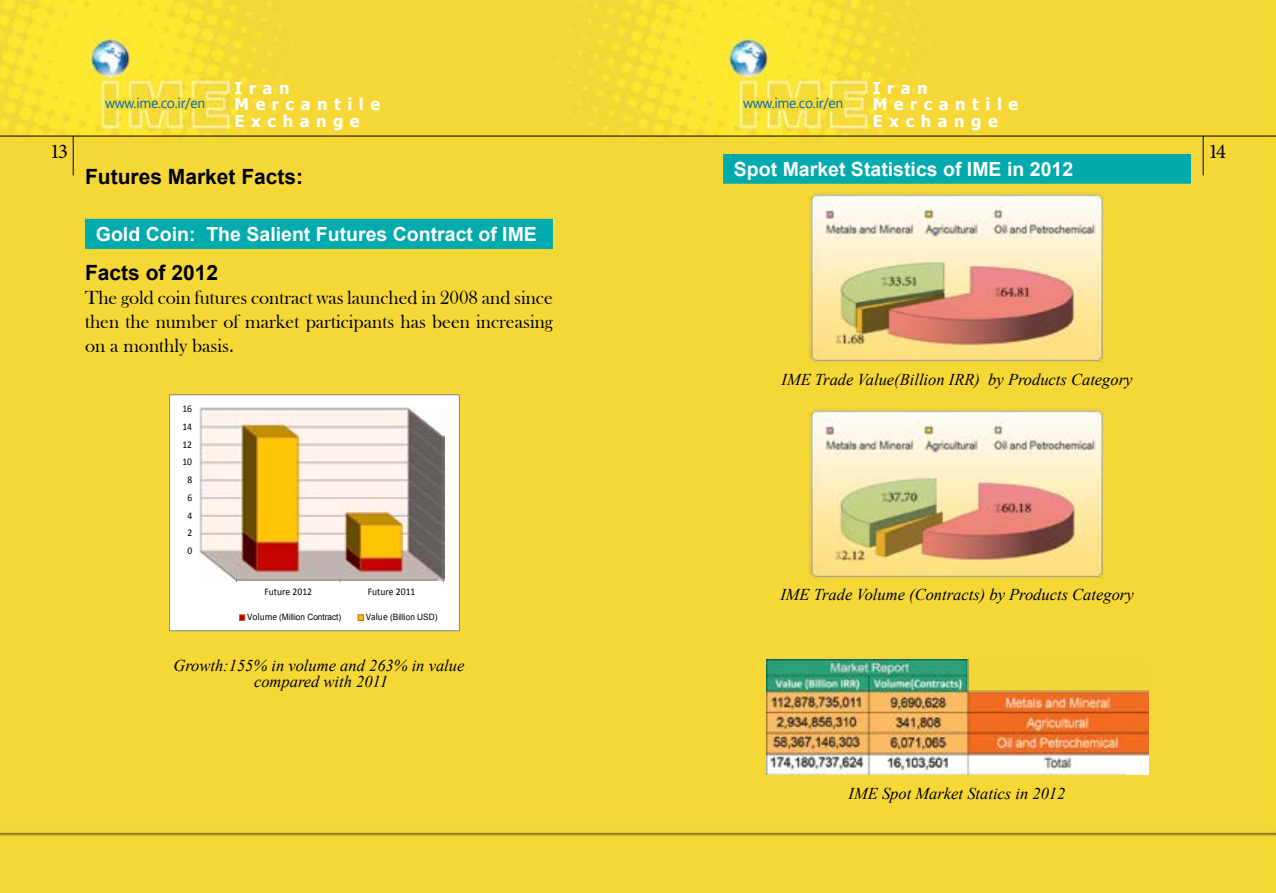
<style>
.page{position:relative;width:1276px;height:893px;background:#fff}
.page>*{position:absolute;margin:0;border:0;box-sizing:border-box;transform-origin:0 0}
.t1{font:700 21px "Arial";color:#000}
.t2{font:21px "Minion Pro";color:#000}
.t3{font:19.5px/24px "Bask Old Face";color:#000;text-align:justify}
.t4{font:700 19.5px "Arial";color:#fff}
.t5{font:italic 16.5px/16.5px "Times New Roman";color:#000;text-align:center}
.t6{font:700 16.35px/16.6px "B Tahoma";letter-spacing:.4em;color:#fff}
.t7{font:10.2px "Calibri";color:#000;scale:.94 1}
.t8{font:8.7px "Arial";color:#000;scale:.94 1}
</style>
<div class="page">
<img style="left:0;top:0;width:530px;height:893px">
<div style="left:530px;top:0;width:746px;height:893px;background:#f5d836"></div>
<hr style="left:0;top:136px;width:1276px;height:1px;background:#000">
<div style="left:86px;top:220px;width:466px;height:28px;background:#00aaad"></div>
<div style="left:85px;top:219px;width:468px;height:30px;border:2px solid #00aaad"></div>
<div style="left:724px;top:155px;width:466px;height:28px;background:#00aaad"></div>
<div style="left:723px;top:154px;width:468px;height:30px;border:2px solid #00aaad"></div>
<hr style="left:1203px;top:136px;width:1px;height:39px;background:#000">
<hr style="left:73px;top:136px;width:1px;height:39px;background:#000">
<img style="left:808px;top:190px;width:298px;height:175px">
<img style="left:808px;top:406px;width:298px;height:175px">
<img style="left:766px;top:659px;width:382px;height:115px">
<div style="left:169px;top:395px;width:290px;height:236px;background:#fff"></div>
<img style="left:199px;top:407px;width:246px;height:174px">
<div style="left:239px;top:614px;width:6px;height:7px;border:1px solid #b56a2c"></div>
<div style="left:358px;top:614px;width:6px;height:7px;border:1px solid #b56a2c"></div>
<div style="left:169px;top:394px;width:290px;height:237px;border:1px solid #868686"></div>
<svg style="left:105px;top:97px;width:99px;height:12px"></svg>
<svg style="left:743px;top:97px;width:99px;height:12px"></svg>
<p class="t6" style="left:234px;top:80px;width:147px">Iran<br>Mercantile<br>Exchange</p>
<p class="t6" style="left:872px;top:80px;width:147px">Iran<br>Mercantile<br>Exchange</p>
<p class="t2" style="left:50px;top:137px;width:19px">13</p>
<p class="t2" style="left:1208px;top:137px;width:19px">14</p>
<p class="t1" style="left:85px;top:163px;width:220px">Futures Market Facts:</p>
<p class="t4" style="left:96px;top:221px;width:442px">Gold Coin: The Salient Futures Contract of IME</p>
<p class="t1" style="left:85px;top:259px;width:135px">Facts of 2012</p>
<p class="t3" style="left:85px;top:286px;width:469px">The gold coin futures contract was launched in 2008 and since then the number of market participants has been increasing on a monthly basis.</p>
<p class="t7" style="left:182px;top:402px;width:12px">16</p>
<p class="t7" style="left:182px;top:420px;width:12px">14</p>
<p class="t7" style="left:182px;top:438px;width:12px">12</p>
<p class="t7" style="left:182px;top:456px;width:12px">10</p>
<p class="t7" style="left:187px;top:473px;width:7px">8</p>
<p class="t7" style="left:187px;top:491px;width:7px">6</p>
<p class="t7" style="left:187px;top:509px;width:7px">4</p>
<p class="t7" style="left:187px;top:526px;width:7px">2</p>
<p class="t7" style="left:187px;top:544px;width:7px">0</p>
<p class="t7" style="left:264px;top:585px;width:52px">Future 2012</p>
<p class="t7" style="left:368px;top:585px;width:52px">Future 2011</p>
<p class="t7" style="left:247px;top:611px;width:110px">Volume(million contracts)</p>
<p class="t8" style="left:279px;top:611px;width:68px">(Million Contract)</p>
<p class="t7" style="left:366px;top:611px;width:74px">Value(billion USD</p>
<p class="t8" style="left:390px;top:611px;width:52px">(Billion USD)</p>
<p class="t5" style="left:173px;top:657px;width:292px">Growth:155% in volume and 263% in value compared with 2011</p>
<p class="t4" style="left:734px;top:156px;width:341px">Spot Market Statistics of IME in 2012</p>
<p class="t5" style="left:781px;top:371px;width:352px">IME Trade Value(Billion IRR) by Products Category</p>
<p class="t5" style="left:780px;top:585px;width:355px">IME Trade Volume (Contracts) by Products Category</p>
<p class="t5" style="left:848px;top:785px;width:218px">IME Spot Market Statics in 2012</p>
</div>
